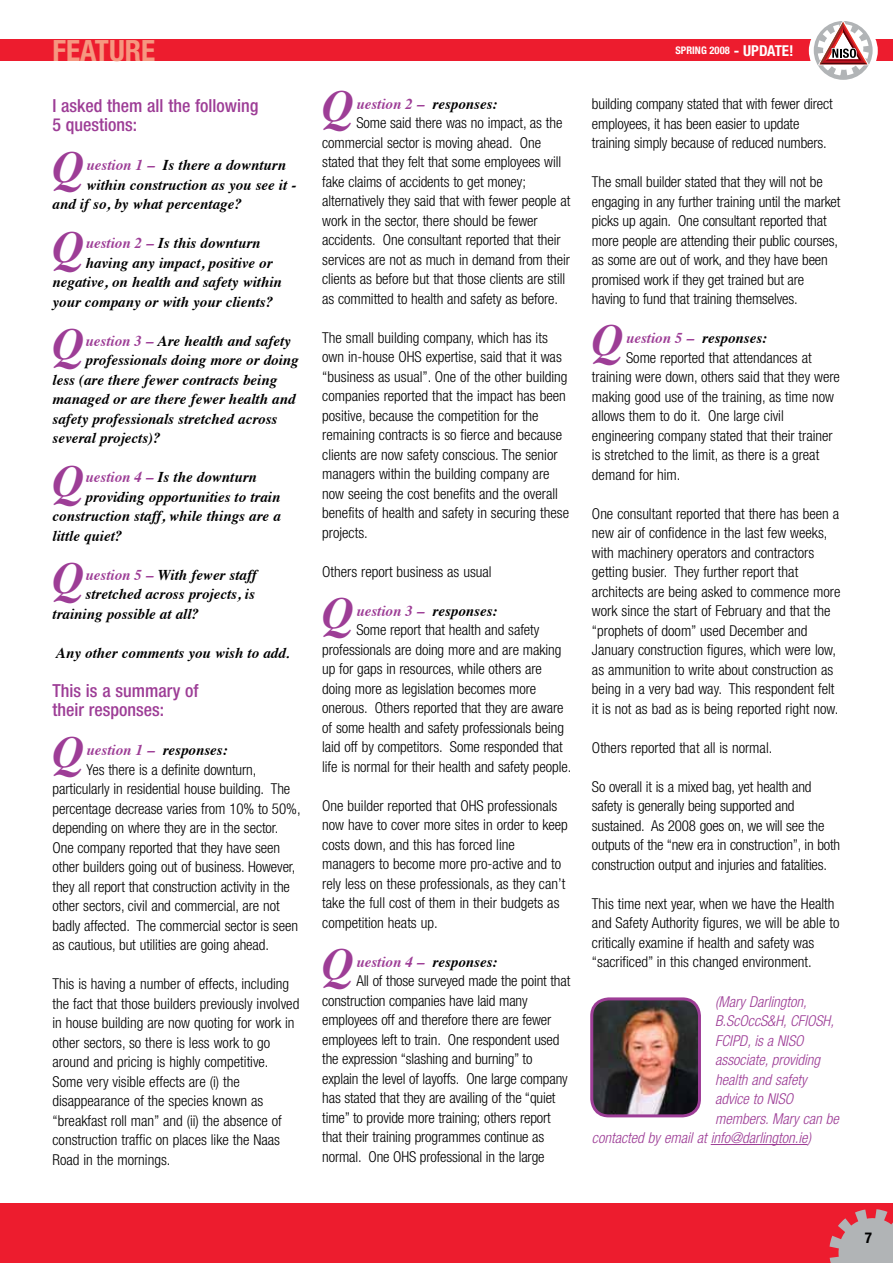
<style>
.page{position:relative;width:893px;height:1263px;background:#fff}
.page>*{position:absolute;margin:0;border:0;box-sizing:border-box;transform-origin:0 0}
.t1{font:italic 700 44.1px "Times";color:#9d3d96}
.t2{font:700 condensed 29.4px "Helvetica Neue";color:#f69780}
.t3{font:500 condensed 18px/19.5px "Helvetica Neue";color:#9d3d96}
.t4{font:300 condensed 15px/19.5px "Helvetica Neue";letter-spacing:-.005em;color:#000}
.t5{font:italic 700 15px "Times";color:#000}
.t6{font:italic 300 condensed 15px "Helvetica Neue";color:#9d3d96}
.t7{font:700 condensed 15px "Helvetica Neue";color:#000}
.t8{font:700 condensed 10.5px "Helvetica Neue";color:#fff}
.s1{font-size:15px}
.s2{color:#9d3d96}
</style>
<div class="page">
<div style="left:0;top:1203px;width:893px;height:60px;background:#ed1c2e"></div>
<div style="left:0;top:40px;width:893px;height:21px;background:#ed1c2e"></div>
<hr style="left:711px;top:1144px;width:97px;height:1px;background:#9d3d96">
<svg style="left:829px;top:1209px;width:64px;height:54px"></svg>
<div style="left:809px;top:18px;width:69px;height:65px;background:#fff;border-radius:50%"></div>
<svg style="left:813px;top:21px;width:60px;height:59px"></svg>
<img style="left:593px;top:1001px;width:106px;height:115px">
<div style="left:590px;top:997px;width:111px;height:120px;border:3px solid #9d3d96;border-radius:17px"></div>
<h2 class="t2" style="left:53px;top:32px;width:104px">FEATURE</h2>
<p class="t8" style="left:675px;top:44px;width:120px">SPRING 2008 <span class="s1">- UPDATE!</span></p>
<p class="t3" style="left:53px;top:95px;width:207px">I asked them all the following<br>5 questions:</p>
<h1 class="t1" style="left:53px;top:126px;width:33px">Q</h1>
<p class="t5" style="left:87px;top:151px;width:201px"><span class="s2">uestion 1 –</span> Is there a downturn</p>
<p class="t5" style="left:87px;top:170px;width:211px">within construction as you see it -</p>
<p class="t5" style="left:53px;top:190px;width:191px">and if so, by what percentage?</p>
<h1 class="t1" style="left:53px;top:205px;width:33px">Q</h1>
<p class="t5" style="left:86px;top:229px;width:176px"><span class="s2">uestion 2 –</span> Is this downturn</p>
<p class="t5" style="left:86px;top:248px;width:188px">having any impact, positive or</p>
<p class="t5" style="left:53px;top:268px;width:231px">negative, on health and safety within</p>
<p class="t5" style="left:53px;top:287px;width:222px">your company or with your clients?</p>
<h1 class="t1" style="left:53px;top:303px;width:33px">Q</h1>
<p class="t5" style="left:86px;top:326px;width:207px"><span class="s2">uestion 3 –</span> Are health and safety</p>
<p class="t5" style="left:86px;top:346px;width:215px">professionals doing more or doing</p>
<p class="t5" style="left:53px;top:365px;width:226px">less (are there fewer contracts being</p>
<p class="t5" style="left:53px;top:385px;width:245px">managed or are there fewer health and</p>
<p class="t5" style="left:53px;top:404px;width:226px">safety professionals stretched across</p>
<p class="t5" style="left:53px;top:424px;width:110px">several projects)?</p>
<h1 class="t1" style="left:53px;top:439px;width:33px">Q</h1>
<p class="t5" style="left:86px;top:463px;width:173px"><span class="s2">uestion 4 –</span> Is the downturn</p>
<p class="t5" style="left:86px;top:482px;width:196px">providing opportunities to train</p>
<p class="t5" style="left:53px;top:502px;width:230px">construction staff, while things are a</p>
<p class="t5" style="left:53px;top:521px;width:71px">little quiet?</p>
<h1 class="t1" style="left:53px;top:537px;width:33px">Q</h1>
<p class="t5" style="left:86px;top:560px;width:173px"><span class="s2">uestion 5 –</span> With fewer staff</p>
<p class="t5" style="left:86px;top:580px;width:171px">stretched across projects, is</p>
<p class="t5" style="left:53px;top:599px;width:148px">training possible at all?</p>
<p class="t5" style="left:56px;top:638px;width:235px">Any other comments you wish to add.</p>
<p class="t3" style="left:53px;top:680px;width:147px">This is a summary of their responses:</p>
<h1 class="t1" style="left:53px;top:711px;width:33px">Q</h1>
<p class="t5" style="left:87px;top:736px;width:143px"><span class="s2">uestion 1 –</span> responses:</p>
<p class="t4" style="left:53px;top:759px;width:250px;text-indent:34px">Yes there is a definite downturn, particularly in residential house building. The percentage decrease varies from 10% to 50%, depending on where they are in the sector.<br>One company reported that they have seen other builders going out of business. However, they all report that construction activity in the other sectors, civil and commercial, are not badly affected. The commercial sector is seen as cautious, but utilities are going ahead.</p>
<p class="t4" style="left:53px;top:974px;width:248px">This is having a number of effects, including the fact that those builders previously involved in house building are now quoting for work in other sectors, so there is less work to go around and pricing is highly competitive.<br>Some very visible effects are (i) the disappearance of the species known as “breakfast roll man” and (ii) the absence of construction traffic on places like the Naas Road in the mornings.</p>
<h1 class="t1" style="left:322px;top:64px;width:33px">Q</h1>
<p class="t5" style="left:356px;top:90px;width:143px"><span class="s2">uestion 2 –</span> responses:</p>
<p class="t4" style="left:322px;top:113px;width:250px;text-indent:34px">Some said there was no impact, as the commercial sector is moving ahead. One stated that they felt that some employees will fake claims of accidents to get money; alternatively they said that with fewer people at work in the sector, there should be fewer accidents. One consultant reported that their services are not as much in demand from their clients as before but that those clients are still as committed to health and safety as before.</p>
<p class="t4" style="left:322px;top:328px;width:248px">The small building company, which has its own in-house OHS expertise, said that it was “business as usual”. One of the other building companies reported that the impact has been positive, because the competition for the remaining contracts is so fierce and because clients are now safety conscious. The senior managers within the building company are now seeing the cost benefits and the overall benefits of health and safety in securing these projects.</p>
<p class="t4" style="left:322px;top:562px;width:171px">Others report business as usual</p>
<h1 class="t1" style="left:322px;top:571px;width:33px">Q</h1>
<p class="t5" style="left:356px;top:597px;width:143px"><span class="s2">uestion 3 –</span> responses:</p>
<p class="t4" style="left:322px;top:620px;width:251px;text-indent:34px">Some report that health and safety professionals are doing more and are making up for gaps in resources, while others are doing more as legislation becomes more onerous. Others reported that they are aware of some health and safety professionals being laid off by competitors. Some responded that life is normal for their health and safety people.</p>
<p class="t4" style="left:322px;top:796px;width:247px">One builder reported that OHS professionals now have to cover more sites in order to keep costs down, and this has forced line managers to become more pro-active and to rely less on these professionals, as they can’t take the full cost of them in their budgets as competition heats up.</p>
<h1 class="t1" style="left:322px;top:922px;width:33px">Q</h1>
<p class="t5" style="left:356px;top:948px;width:143px"><span class="s2">uestion 4 –</span> responses:</p>
<p class="t4" style="left:322px;top:971px;width:250px;text-indent:34px">All of those surveyed made the point that construction companies have laid many employees off and therefore there are fewer employees left to train. One respondent used the expression “slashing and burning” to explain the level of layoffs. One large company has stated that they are availing of the “quiet time” to provide more training; others report that their training programmes continue as normal. One OHS professional in the large</p>
<p class="t4" style="left:592px;top:94px;width:242px">building company stated that with fewer direct employees, it has been easier to update training simply because of reduced numbers.</p>
<p class="t4" style="left:592px;top:172px;width:250px">The small builder stated that they will not be engaging in any further training until the market picks up again. One consultant reported that more people are attending their public courses, as some are out of work, and they have been promised work if they get trained but are having to fund that training themselves.</p>
<h1 class="t1" style="left:592px;top:299px;width:33px">Q</h1>
<p class="t5" style="left:626px;top:324px;width:143px"><span class="s2">uestion 5 –</span> responses:</p>
<p class="t4" style="left:592px;top:348px;width:250px;text-indent:34px">Some reported that attendances at training were down, others said that they were making good use of the training, as time now allows them to do it. One large civil engineering company stated that their trainer is stretched to the limit, as there is a great demand for him.</p>
<p class="t4" style="left:592px;top:504px;width:250px">One consultant reported that there has been a new air of confidence in the last few weeks, with machinery operators and contractors getting busier. They further report that architects are being asked to commence more work since the start of February and that the “prophets of doom” used December and January construction figures, which were low, as ammunition to write about construction as being in a very bad way. This respondent felt it is not as bad as is being reported right now.</p>
<p class="t4" style="left:592px;top:738px;width:182px">Others reported that all is normal.</p>
<p class="t4" style="left:592px;top:777px;width:250px">So overall it is a mixed bag, yet health and safety is generally being supported and sustained. As 2008 goes on, we will see the outputs of the “new era in construction”, in both construction output and injuries and fatalities.</p>
<p class="t4" style="left:592px;top:894px;width:249px">This time next year, when we have the Health and Safety Authority figures, we will be able to critically examine if health and safety was “sacrificed” in this changed environment.</p>
<p class="t6" style="left:715px;top:992px;width:93px">(Mary Darlington,</p>
<p class="t6" style="left:715px;top:1012px;width:120px">B.ScOccS&amp;H, CFIOSH,</p>
<p class="t6" style="left:715px;top:1031px;width:90px">FCIPD, is a NISO</p>
<p class="t6" style="left:715px;top:1051px;width:107px">associate, providing</p>
<p class="t6" style="left:715px;top:1070px;width:93px">health and safety</p>
<p class="t6" style="left:715px;top:1090px;width:80px">advice to NISO</p>
<p class="t6" style="left:715px;top:1109px;width:125px">members. Mary can be</p>
<p class="t6" style="left:592px;top:1129px;width:220px">contacted by email at info@darlington.ie)</p>
<p class="t7" style="left:865px;top:1229px;width:9px">7</p>
</div>
